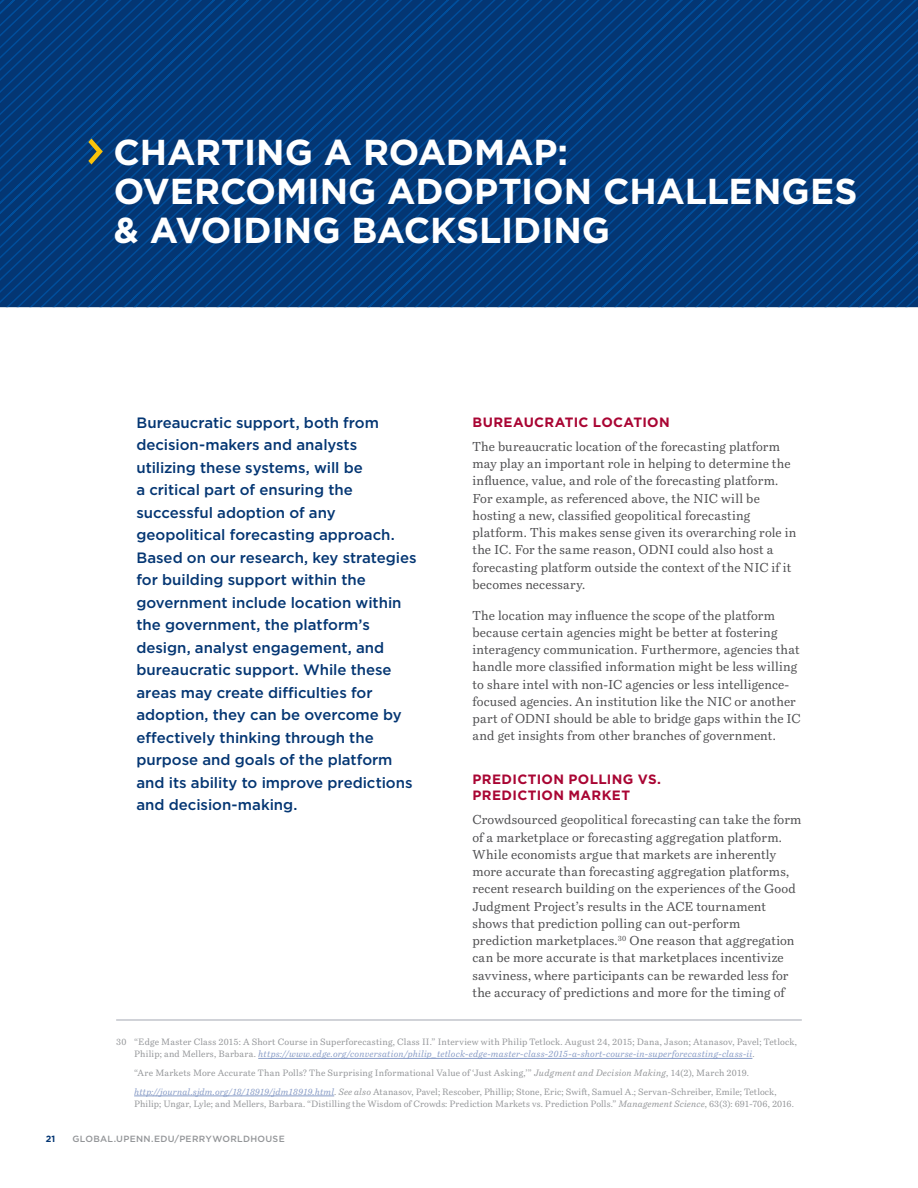
<style>
.page{position:relative;width:918px;height:1188px;background:#fff}
.page>*{position:absolute;margin:0;border:0;box-sizing:border-box;transform-origin:0 0}
.H2_Main_Heading_Styl{font:700 36px/39px "Gotham";letter-spacing:-.005em;color:#fff}
.Intro{font:500 15px/22.5px "Gotham";color:#043673}
.H4_Subhead{font:700 13.5px/16.5px "Gotham";letter-spacing:.025em;color:#a90533}
.Body{font:12.75px/17.2px "Bressay";letter-spacing:.015em;color:#4d4d4f}
.Footnote{font:9px/12px "Bressay";letter-spacing:.02em;color:#939598}
.t1{font:500 9px "Gotham";letter-spacing:.035em;color:#939598}
.t2{font:700 9px "Gotham";color:#043673}
.s1{font-style:italic;color:#879bc6}
.s2{font-style:italic}
</style>
<div class="page">
<svg style="left:0;top:0;width:918px;height:307px;background:#033a7a"></svg>
<svg style="left:88px;top:138px;width:15px;height:27px"></svg>
<hr style="left:116px;top:1020px;width:686px;height:1px;background:#a3a8b2">
<hr style="left:258px;top:1058px;width:494px;height:1px;background:#879bc6">
<hr style="left:134px;top:1096px;width:200px;height:1px;background:#879bc6">
<h2 class="H2_Main_Heading_Styl" style="left:114px;top:131px;width:745px">CHARTING A ROADMAP:<br>OVERCOMING ADOPTION CHALLENGES &amp; AVOIDING BACKSLIDING</h2>
<p class="Intro" style="left:136px;top:411px;width:282px">Bureaucratic support, both from decision-makers and analysts utilizing these systems, will be<br>a critical part of ensuring the successful adoption of any geopolitical forecasting approach.<br>Based on our research, key strategies for building support within the government include location within the government, the platform’s design, analyst engagement, and bureaucratic support. While these areas may create difficulties for adoption, they can be overcome by effectively thinking through the purpose and goals of the platform and its ability to improve predictions and decision-making.</p>
<h3 class="H4_Subhead" style="left:472px;top:413px;width:199px">BUREAUCRATIC LOCATION</h3>
<p class="Body" style="left:472px;top:438px;width:325px">The bureaucratic location of the forecasting platform may play an important role in helping to determine the influence, value, and role of the forecasting platform.<br>For example, as referenced above, the NIC will be hosting a new, classified geopolitical forecasting platform. This makes sense given its overarching role in the IC. For the same reason, ODNI could also host a forecasting platform outside the context of the NIC if it becomes necessary.</p>
<p class="Body" style="left:472px;top:606px;width:330px">The location may influence the scope of the platform because certain agencies might be better at fostering interagency communication. Furthermore, agencies that handle more classified information might be less willing to share intel with non-IC agencies or less intelligence&shy;focused agencies. An institution like the NIC or another part of ODNI should be able to bridge gaps within the IC and get insights from other branches of government.</p>
<h3 class="H4_Subhead" style="left:472px;top:770px;width:190px">PREDICTION POLLING VS.<br>PREDICTION MARKET</h3>
<p class="Body" style="left:472px;top:811px;width:331px">Crowdsourced geopolitical forecasting can take the form of a marketplace or forecasting aggregation platform.<br>While economists argue that markets are inherently more accurate than forecasting aggregation platforms, recent research building on the experiences of the Good Judgment Project’s results in the ACE tournament shows that prediction polling can out-perform prediction marketplaces.<sup>30</sup> One reason that aggregation can be more accurate is that marketplaces incentivize savviness, where participants can be rewarded less for the accuracy of predictions and more for the timing of</p>
<p class="Footnote" style="left:134px;top:1036px;width:664px;text-indent:-18px">30 “Edge Master Class 2015: A Short Course in Superforecasting, Class II.” Interview with Philip Tetlock. August 24, 2015; Dana, Jason; Atanasov, Pavel; Tetlock,<br>Philip; and Mellers, Barbara. <span class="s1">https://www.edge.org/conversation/philip_tetlock-edge-master-class-2015-a-short-course-in-superforecasting-class-ii</span>.</p>
<p class="Footnote" style="left:134px;top:1067px;width:616px">“Are Markets More Accurate Than Polls? The Surprising Informational Value of ‘Just Asking,’” <span class="s2">Judgment and Decision Making</span>, 14(2), March 2019.</p>
<p class="Footnote" style="left:134px;top:1086px;width:661px"><span class="s1">http://journal.sjdm.org/18/18919/jdm18919.html</span>. <span class="s2">See also</span> Atanasov, Pavel; Rescober, Phillip; Stone, Eric; Swift, Samuel A.; Servan-Schreiber, Emile; Tetlock,<br>Philip; Ungar, Lyle; and Mellers, Barbara. “Distilling the Wisdom of Crowds: Prediction Markets vs. Prediction Polls.” <span class="s2">Management Science</span>, 63(3): 691-706, 2016.</p>
<p class="t2" style="left:46px;top:1134px;width:11px">21</p>
<p class="t1" style="left:72px;top:1134px;width:214px">GLOBAL.UPENN.EDU/PERRYWORLDHOUSE</p>
</div>
